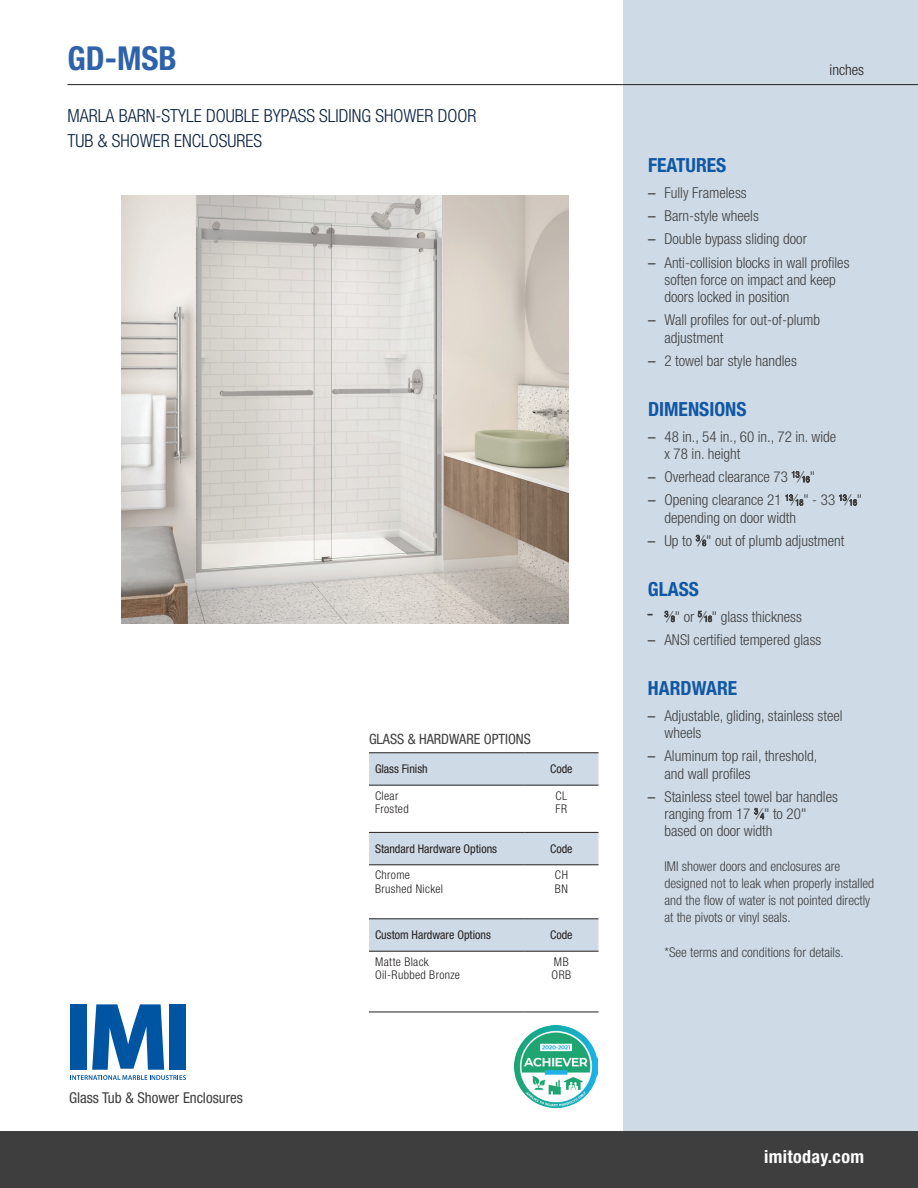
<style>
.page{position:relative;width:918px;height:1188px;background:#fff}
.page>*{position:absolute;margin:0;border:0;box-sizing:border-box;transform-origin:0 0}
.Tub_Name{font:700 condensed 33px "Helvetica Neue LT Std";color:#2e62ab}
.FEATURES{font:700 condensed 19.5px "Helvetica Neue LT Std";color:#1057a4}
.Dk_Blue_subheads{font:300 condensed 18px "Helvetica Neue LT Std";color:#08213f}
.t1{font:700 condensed 18px "Helvetica Neue LT Std";letter-spacing:.02em;color:#fff}
.t2{font:300 condensed 15px/17.2px "Helvetica Neue LT Std";color:#3e3e3f}
.t3{font:condensed 15px "Helvetica Neue LT Std";color:#3e3e3f}
.t4{font:300 condensed 15px "Helvetica Neue LT Std";color:#231f20}
.t5{font:condensed 14.25px "Helvetica Neue LT Std";color:#3e3e3f}
.t6{font:300 condensed 13.5px/17.2px "Helvetica Neue LT Std";color:#3e3e3f}
.t7{font:300 condensed 12px/13.5px "Helvetica Neue LT Std";letter-spacing:.03em;color:#231f20}
.t8{font:condensed 12px "Helvetica Neue LT Std";color:#231f20}
.s1{font-weight:400;font-stretch:normal}
.s2{font-size:8.25px}
</style>
<div class="page">
<div style="left:623px;top:0;width:295px;height:1134px;background:#cedbe6"></div>
<svg style="left:369px;top:753px;width:229px;height:198px"></svg>
<hr style="left:369px;top:752px;width:155px;height:1px;background:#231f20">
<hr style="left:524px;top:752px;width:74px;height:1px;background:#231f20">
<hr style="left:369px;top:785px;width:155px;height:1px;background:#231f20">
<hr style="left:524px;top:785px;width:74px;height:1px;background:#231f20">
<hr style="left:369px;top:832px;width:155px;height:1px;background:#231f20">
<hr style="left:524px;top:832px;width:74px;height:1px;background:#231f20">
<hr style="left:369px;top:864px;width:155px;height:1px;background:#231f20">
<hr style="left:524px;top:864px;width:74px;height:1px;background:#231f20">
<hr style="left:369px;top:918px;width:155px;height:1px;background:#231f20">
<hr style="left:524px;top:918px;width:74px;height:1px;background:#231f20">
<hr style="left:369px;top:951px;width:155px;height:1px;background:#231f20">
<hr style="left:524px;top:951px;width:74px;height:1px;background:#231f20">
<hr style="left:369px;top:1012px;width:155px;height:1px;background:#231f20">
<hr style="left:524px;top:1012px;width:74px;height:1px;background:#231f20">
<hr style="left:68px;top:84px;width:850px;height:1px;background:#231f20">
<div style="left:0;top:1131px;width:918px;height:57px;background:#3e3e3f"></div>
<svg style="left:70px;top:1004px;width:116px;height:76px"></svg>
<img style="left:122px;top:195px;width:447px;height:428px">
<img style="left:515px;top:1026px;width:82px;height:82px">
<p class="Tub_Name" style="left:68px;top:39px;width:111px">GD-MSB</p>
<p class="Dk_Blue_subheads" style="left:68px;top:106px;width:411px">MARLA BARN-STYLE DOUBLE BYPASS SLIDING SHOWER DOOR</p>
<p class="Dk_Blue_subheads" style="left:68px;top:130px;width:196px">TUB &amp; SHOWER ENCLOSURES</p>
<p class="t3" style="left:69px;top:1089px;width:175px">Glass Tub &amp; Shower Enclosures</p>
<p class="t5" style="left:369px;top:731px;width:164px">GLASS &amp; HARDWARE OPTIONS</p>
<p class="t8" style="left:375px;top:762px;width:54px">Glass Finish</p>
<p class="t8" style="left:550px;top:762px;width:24px">Code</p>
<p class="t7" style="left:375px;top:789px;width:35px">Clear<br>Frosted</p>
<p class="t7" style="left:555px;top:789px;width:13px">CL<br>FR</p>
<p class="t8" style="left:375px;top:842px;width:124px">Standard Hardware Options</p>
<p class="t8" style="left:550px;top:842px;width:24px">Code</p>
<p class="t7" style="left:375px;top:868px;width:70px">Chrome<br>Brushed Nickel</p>
<p class="t7" style="left:555px;top:868px;width:15px">CH<br>BN</p>
<p class="t8" style="left:375px;top:928px;width:117px">Custom Hardware Options</p>
<p class="t8" style="left:550px;top:928px;width:24px">Code</p>
<p class="t7" style="left:375px;top:955px;width:87px">Matte Black<br>Oil-Rubbed Bronze</p>
<p class="t7" style="left:551px;top:955px;width:21px">MB<br>ORB</p>
<p class="t4" style="left:830px;top:61px;width:36px">inches</p>
<p class="FEATURES" style="left:648px;top:153px;width:80px">FEATURES</p>
<p class="t2" style="left:648px;top:184px;width:100px"><span class="s1">–</span> Fully Frameless</p>
<p class="t2" style="left:648px;top:207px;width:112px"><span class="s1">–</span> Barn-style wheels</p>
<p class="t2" style="left:648px;top:230px;width:160px"><span class="s1">–</span> Double bypass sliding door</p>
<p class="t2" style="left:664px;top:254px;width:187px;text-indent:-16px"><span class="s1">–</span> Anti-collision blocks in wall profiles soften force on impact and keep doors locked in position</p>
<p class="t2" style="left:664px;top:311px;width:157px;text-indent:-16px"><span class="s1">–</span> Wall profiles for out-of-plumb adjustment</p>
<p class="t2" style="left:648px;top:352px;width:150px"><span class="s1">–</span> 2 towel bar style handles</p>
<p class="FEATURES" style="left:648px;top:397px;width:100px">DIMENSIONS</p>
<p class="t2" style="left:664px;top:428px;width:173px;text-indent:-16px"><span class="s1">–</span> 48 in., 54 in., 60 in., 72 in. wide x 78 in. height</p>
<p class="t2" style="left:648px;top:468px;width:169px"><span class="s1">–</span> Overhead clearance 73 <sup>13</sup>⁄<span class="s2">16</span>"</p>
<p class="t2" style="left:664px;top:491px;width:199px;text-indent:-16px"><span class="s1">–</span> Opening clearance 21 <sup>13</sup>⁄<span class="s2">18</span>" - 33 <sup>13</sup>⁄<span class="s2">16</span>" depending on door width</p>
<p class="t2" style="left:648px;top:532px;width:198px"><span class="s1">–</span> Up to <sup>3</sup>⁄<span class="s2">8</span>" out of plumb adjustment</p>
<p class="FEATURES" style="left:648px;top:577px;width:52px">GLASS</p>
<p class="t2" style="left:648px;top:608px;width:155px"><sup>–</sup> <sup>3</sup>⁄<span class="s2">8</span>" or <sup>5</sup>⁄<span class="s2">16</span>" glass thickness</p>
<p class="t2" style="left:648px;top:631px;width:175px"><span class="s1">–</span> ANSI certified tempered glass</p>
<p class="FEATURES" style="left:648px;top:676px;width:91px">HARDWARE</p>
<p class="t2" style="left:664px;top:707px;width:180px;text-indent:-16px"><span class="s1">–</span> Adjustable, gliding, stainless steel wheels</p>
<p class="t2" style="left:664px;top:747px;width:154px;text-indent:-16px"><span class="s1">–</span> Aluminum top rail, threshold, and wall profiles</p>
<p class="t2" style="left:664px;top:788px;width:175px;text-indent:-16px"><span class="s1">–</span> Stainless steel towel bar handles ranging from 17 <sup>3</sup>⁄<span class="s2">4</span>" to 20" based on door width</p>
<p class="t6" style="left:664px;top:857px;width:211px">IMI shower doors and enclosures are designed not to leak when properly installed and the flow of water is not pointed directly at the pivots or vinyl seals.</p>
<p class="t6" style="left:664px;top:943px;width:181px">*See terms and conditions for details.</p>
<p class="t1" style="left:764px;top:1146px;width:101px">imitoday.com</p>
</div>
